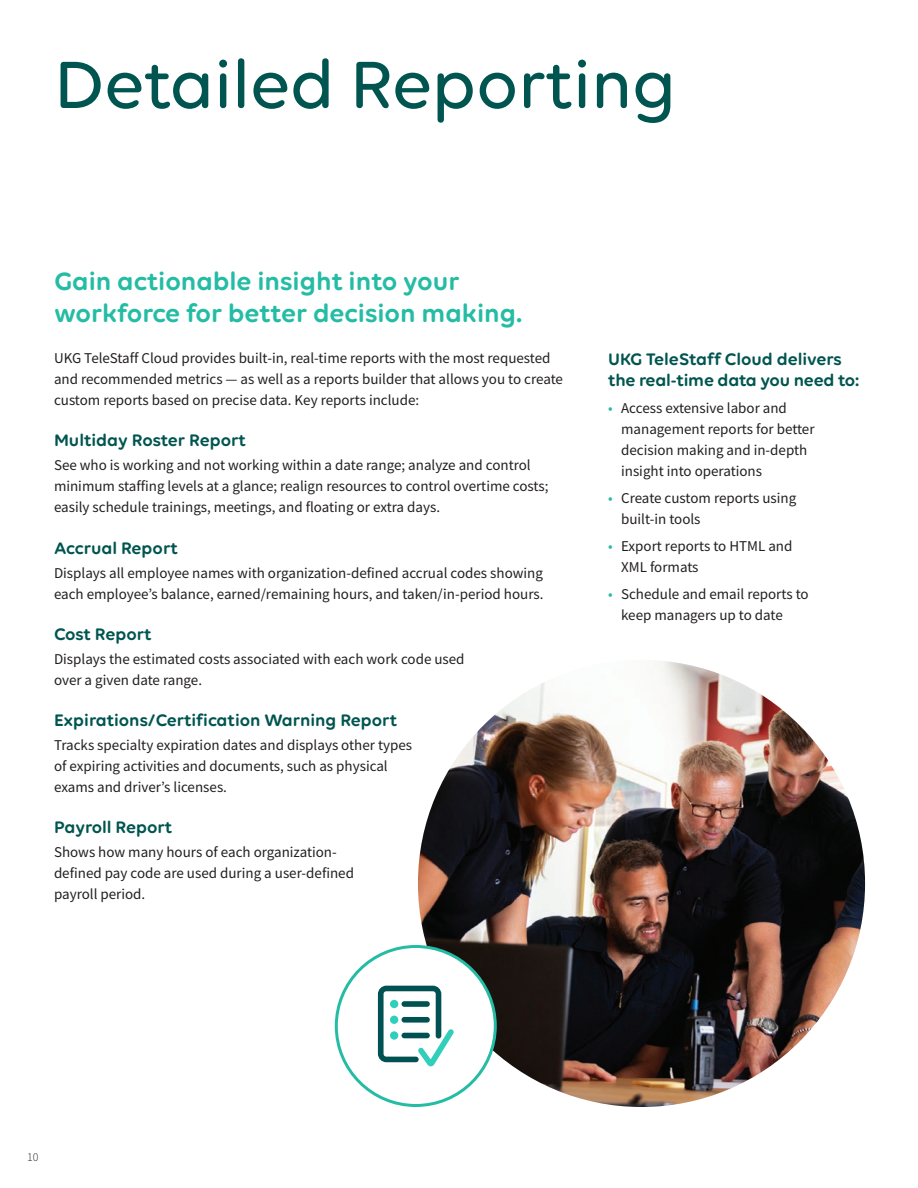
<style>
.page{position:relative;width:918px;height:1188px;background:#fff}
.page>*{position:absolute;margin:0;border:0;box-sizing:border-box;transform-origin:0 0}
.Main_headline_Dark_T{font:500 72px "Volte Rounded";letter-spacing:-.01em;color:#005550}
.Body_text_14_18_Ligh{font:600 27px/31.5px "Volte Rounded";color:#24bca4}
.Body_text_header_12{font:600 18px/21px "Volte Rounded";color:#005550}
.Body_text_9_12_Black{font:15px/21px "Source Sans Pro";color:#231f20}
.t1{font:300 12px "Source Sans Pro";color:#231f20}
.s1{color:#24bca4}
</style>
<div class="page">
<img style="left:418px;top:660px;width:447px;height:447px;border-radius:224px">
<div style="left:336px;top:946px;width:159px;height:160px;background:#fff;border-radius:50%"></div>
<svg style="left:378px;top:986px;width:76px;height:80px"></svg>
<div style="left:402px;top:1001px;width:28px;height:6px;background:#005151;border-radius:3px"></div>
<div style="left:402px;top:1017px;width:28px;height:6px;background:#005151;border-radius:3px"></div>
<div style="left:402px;top:1033px;width:28px;height:5px;background:#005151;border-radius:3px"></div>
<div style="left:335px;top:945px;width:162px;height:162px;border:3px solid #24bca4;border-radius:50%"></div>
<p class="Main_headline_Dark_T" style="left:54px;top:42px;width:624px">Detailed Reporting</p>
<p class="Body_text_14_18_Ligh" style="left:54px;top:265px;width:470px">Gain actionable insight into your workforce for better decision making.</p>
<p class="Body_text_9_12_Black" style="left:54px;top:347px;width:510px">UKG TeleStaff Cloud provides built-in, real-time reports with the most requested and recommended metrics — as well as a reports builder that allows you to create custom reports based on precise data. Key reports include:</p>
<p class="Body_text_header_12" style="left:54px;top:429px;width:193px">Multiday Roster Report</p>
<p class="Body_text_9_12_Black" style="left:54px;top:455px;width:496px">See who is working and not working within a date range; analyze and control minimum staffing levels at a glance; realign resources to control overtime costs; easily schedule trainings, meetings, and floating or extra days.</p>
<p class="Body_text_header_12" style="left:54px;top:537px;width:125px">Accrual Report</p>
<p class="Body_text_9_12_Black" style="left:54px;top:562px;width:491px">Displays all employee names with organization-defined accrual codes showing each employee’s balance, earned/remaining hours, and taken/in-period hours.</p>
<p class="Body_text_header_12" style="left:54px;top:623px;width:99px">Cost Report</p>
<p class="Body_text_9_12_Black" style="left:54px;top:648px;width:412px">Displays the estimated costs associated with each work code used over a given date range.</p>
<p class="Body_text_header_12" style="left:54px;top:709px;width:345px">Expirations/Certification Warning Report</p>
<p class="Body_text_9_12_Black" style="left:54px;top:734px;width:360px">Tracks specialty expiration dates and displays other types of expiring activities and documents, such as physical exams and driver’s licenses.</p>
<p class="Body_text_header_12" style="left:54px;top:816px;width:120px">Payroll Report</p>
<p class="Body_text_9_12_Black" style="left:54px;top:842px;width:302px">Shows how many hours of each organization&shy;defined pay code are used during a user-defined payroll period.</p>
<p class="Body_text_header_12" style="left:608px;top:348px;width:253px">UKG TeleStaff Cloud delivers the real-time data you need to:</p>
<p class="Body_text_9_12_Black" style="left:621px;top:398px;width:195px;text-indent:-13px"><span class="s1">•</span> Access extensive labor and management reports for better decision making and in-depth insight into operations</p>
<p class="Body_text_9_12_Black" style="left:621px;top:488px;width:177px;text-indent:-13px"><span class="s1">•</span> Create custom reports using built-in tools</p>
<p class="Body_text_9_12_Black" style="left:621px;top:536px;width:173px;text-indent:-13px"><span class="s1">•</span> Export reports to HTML and<br>XML formats</p>
<p class="Body_text_9_12_Black" style="left:621px;top:584px;width:189px;text-indent:-13px"><span class="s1">•</span> Schedule and email reports to keep managers up to date</p>
<p class="t1" style="left:27px;top:1150px;width:13px">10</p>
</div>
